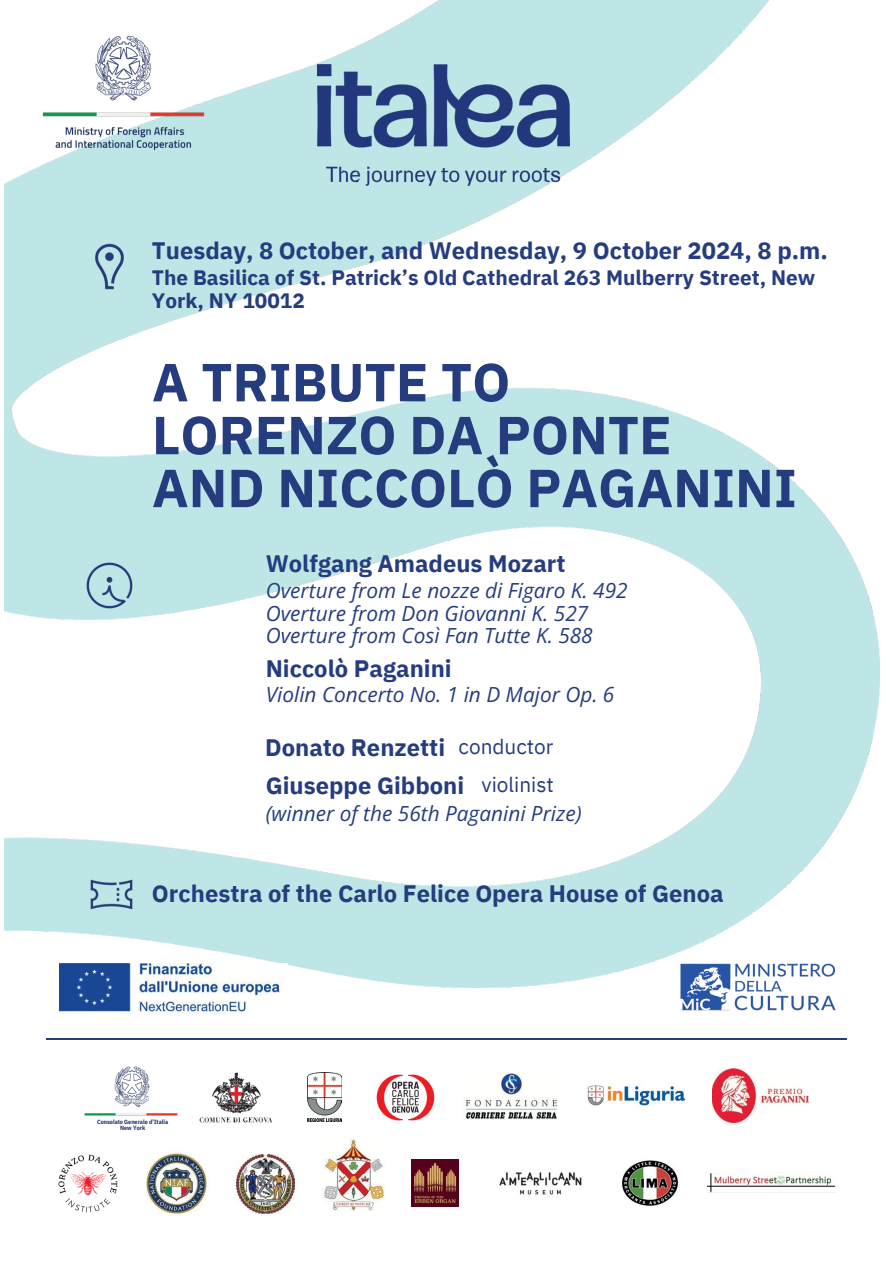
<style>
.page{position:relative;width:894px;height:1264px;background:#fff}
.page>*{position:absolute;margin:0;border:0;box-sizing:border-box;transform-origin:0 0}
.t1{font:700 53.55px/52.8px "IBM Plex Sans";color:#253c7f}
.t2{font:700 23.7px "IBM Plex Sans";color:#253c7f}
.t3{font:italic 20.85px/22.5px "Open Sans";color:#253c7f}
.t4{font:700 20.85px/22.5px "IBM Plex Sans";color:#253c7f}
.t5{font:20.85px "IBM Plex Sans";color:#253c7f}
.t6{font:700 6.15px/5.7px "IBM Plex Sans Cond";color:#233268;text-align:center}
</style>
<div class="page">
<img style="left:4px;top:0;width:875px;height:987px">
<img style="left:59px;top:963px;width:228px;height:50px">
<img style="left:87px;top:237px;width:44px;height:59px">
<img style="left:79px;top:555px;width:60px;height:60px">
<img style="left:83px;top:872px;width:56px;height:44px">
<img style="left:38px;top:30px;width:172px;height:125px">
<img style="left:305px;top:52px;width:276px;height:146px">
<hr style="left:47px;top:1037px;width:800px;height:2px;background:#253c7f">
<img style="left:673px;top:956px;width:169px;height:55px">
<img style="left:712px;top:1068px;width:96px;height:54px">
<img style="left:464px;top:1072px;width:93px;height:47px">
<img style="left:587px;top:1084px;width:98px;height:24px">
<img style="left:376px;top:1074px;width:59px;height:47px">
<img style="left:307px;top:1072px;width:34px;height:49px">
<img style="left:84px;top:1066px;width:94px;height:50px">
<img style="left:199px;top:1072px;width:74px;height:51px">
<img style="left:236px;top:1154px;width:58px;height:59px">
<img style="left:58px;top:1154px;width:60px;height:59px">
<img style="left:146px;top:1150px;width:62px;height:65px">
<img style="left:322px;top:1138px;width:62px;height:72px">
<img style="left:411px;top:1159px;width:47px;height:47px">
<img style="left:499px;top:1172px;width:83px;height:23px">
<img style="left:622px;top:1160px;width:57px;height:46px">
<img style="left:707px;top:1172px;width:128px;height:20px">
<p class="t2" style="left:152px;top:235px;width:677px">Tuesday, 8 October, and Wednesday, 9 October 2024, 8 p.m.</p>
<p class="t4" style="left:152px;top:266px;width:664px">The Basilica of St. Patrick’s Old Cathedral 263 Mulberry Street, New<br>York, NY 10012</p>
<p class="t1" style="left:152px;top:355px;width:646px">A TRIBUTE TO<br>LORENZO DA PONTE<br>AND NICCOLÒ PAGANINI</p>
<p class="t2" style="left:266px;top:548px;width:301px">Wolfgang Amadeus Mozart</p>
<p class="t3" style="left:266px;top:579px;width:363px">Overture from Le nozze di Figaro K. 492<br>Overture from Don Giovanni K. 527<br>Overture from Così Fan Tutte K. 588</p>
<p class="t2" style="left:266px;top:652px;width:187px">Niccolò Paganini</p>
<p class="t3" style="left:266px;top:682px;width:350px">Violin Concerto No. 1 in D Major Op. 6</p>
<p class="t2" style="left:265px;top:732px;width:181px">Donato Renzetti</p>
<p class="t2" style="left:266px;top:770px;width:200px">Giuseppe Gibboni</p>
<p class="t5" style="left:458px;top:733px;width:96px">conductor</p>
<p class="t5" style="left:481px;top:771px;width:74px">violinist</p>
<p class="t3" style="left:266px;top:801px;width:317px">(winner of the 56th Paganini Prize)</p>
<p class="t2" style="left:152px;top:878px;width:573px">Orchestra of the Carlo Felice Opera House of Genoa</p>
<p class="t6" style="left:97px;top:1118px;width:73px">Consolato Generale d’Italia<br>New York</p>
</div>
